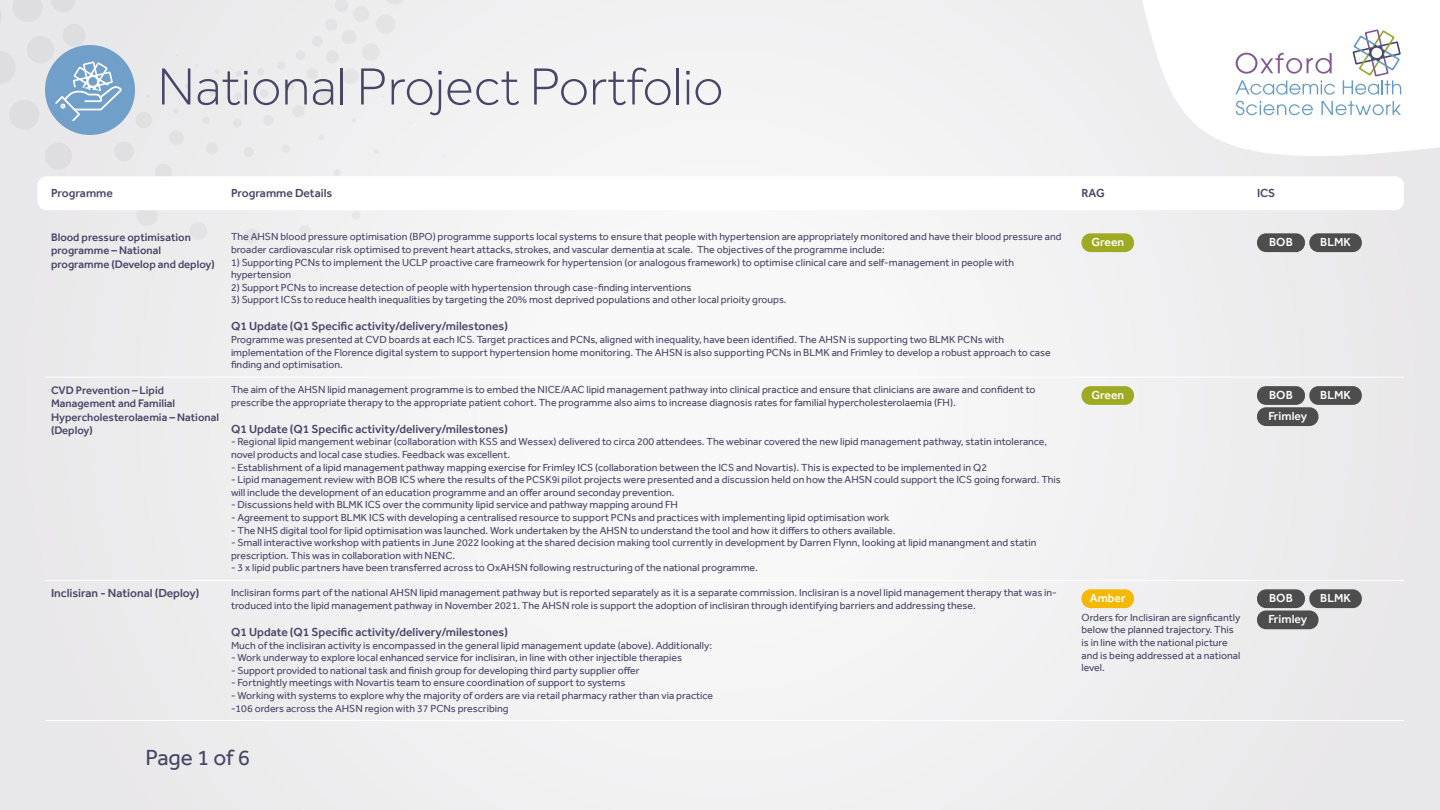
<style>
.page{position:relative;width:1440px;height:810px;background:#f1f1f2}
.page>*{position:absolute;margin:0;border:0;box-sizing:border-box;transform-origin:0 0}
.t1{font:300 54px "Effra";color:#484666}
.t2{font:22.5px "Effra";color:#484666}
.t3{font:500 12px "Effra";color:#484666}
.t4{font:500 12px "Effra";color:#fff}
.t5{font:500 11.25px/13.5px "Effra";color:#484666}
.t6{font:10.5px/12.6px "Effra";color:#484666}
</style>
<div class="page">
<div style="left:244px;top:229px;width:15px;height:15px;background:#e4e4e5;border-radius:50%"></div>
<svg style="left:299px;top:225px;width:12px;height:12px"></svg>
<svg style="left:334px;top:169px;width:6px;height:7px"></svg>
<div style="left:244px;top:147px;width:10px;height:10px;background:#e4e3e4;border-radius:50%"></div>
<svg style="left:318px;top:135px;width:6px;height:5px"></svg>
<svg style="left:282px;top:145px;width:8px;height:7px"></svg>
<div style="left:233px;top:119px;width:9px;height:9px;background:#e3e2e3;border-radius:50%"></div>
<div style="left:234px;top:92px;width:8px;height:8px;background:#e2e2e3;border-radius:50%"></div>
<svg style="left:236px;top:71px;width:6px;height:6px"></svg>
<svg style="left:257px;top:0;width:154px;height:125px"></svg>
<svg style="left:1142px;top:0;width:298px;height:156px;fill:#fff"></svg>
<svg style="left:1236px;top:53px;width:96px;height:21px"></svg>
<svg style="left:1236px;top:80px;width:99px;height:15px"></svg>
<svg style="left:1236px;top:101px;width:77px;height:14px"></svg>
<svg style="left:1321px;top:101px;width:80px;height:14px"></svg>
<svg style="left:1343px;top:29px;width:58px;height:66px"></svg>
<div style="left:38px;top:176px;width:1366px;height:34px;background:#fff;border-radius:9px"></div>
<hr style="left:45px;top:377px;width:180px;height:1px;background:#fff">
<hr style="left:225px;top:377px;width:851px;height:1px;background:#fff">
<hr style="left:1076px;top:377px;width:175px;height:1px;background:#fff">
<hr style="left:1251px;top:377px;width:153px;height:1px;background:#fff">
<hr style="left:45px;top:580px;width:180px;height:1px;background:#fff">
<hr style="left:225px;top:580px;width:851px;height:1px;background:#fff">
<hr style="left:1076px;top:580px;width:175px;height:1px;background:#fff">
<hr style="left:1251px;top:580px;width:153px;height:1px;background:#fff">
<hr style="left:45px;top:720px;width:180px;height:1px;background:#fff">
<hr style="left:225px;top:720px;width:851px;height:1px;background:#fff">
<hr style="left:1076px;top:720px;width:175px;height:1px;background:#fff">
<hr style="left:1251px;top:720px;width:153px;height:1px;background:#fff">
<div style="left:1082px;top:233px;width:52px;height:19px;background:#9eaa21;border-radius:9px"></div>
<div style="left:1257px;top:233px;width:48px;height:19px;background:#4d4d4d;border-radius:9px"></div>
<div style="left:1309px;top:233px;width:53px;height:19px;background:#4d4d4d;border-radius:9px"></div>
<div style="left:1082px;top:386px;width:52px;height:19px;background:#9eaa21;border-radius:9px"></div>
<div style="left:1257px;top:386px;width:48px;height:19px;background:#4d4d4d;border-radius:9px"></div>
<div style="left:1309px;top:386px;width:53px;height:19px;background:#4d4d4d;border-radius:9px"></div>
<div style="left:1257px;top:407px;width:61px;height:19px;background:#4d4d4d;border-radius:9px"></div>
<div style="left:1082px;top:589px;width:52px;height:19px;background:#f5b800;border-radius:9px"></div>
<div style="left:1257px;top:589px;width:48px;height:19px;background:#4d4d4d;border-radius:9px"></div>
<div style="left:1309px;top:589px;width:53px;height:19px;background:#4d4d4d;border-radius:9px"></div>
<div style="left:1257px;top:611px;width:61px;height:18px;background:#4d4d4d;border-radius:9px"></div>
<svg style="left:0;top:0;width:220px;height:240px"></svg>
<h1 class="t1" style="left:157px;top:54px;width:568px">National Project Portfolio</h1>
<p class="t3" style="left:51px;top:186px;width:63px">Programme</p>
<p class="t3" style="left:231px;top:186px;width:103px">Programme Details</p>
<p class="t3" style="left:1082px;top:186px;width:25px">RAG</p>
<p class="t3" style="left:1257px;top:186px;width:20px">ICS</p>
<p class="t5" style="left:51px;top:230px;width:165px">Blood pressure optimisation programme – National programme (Develop and deploy)</p>
<p class="t6" style="left:231px;top:230px;width:832px">The AHSN blood pressure optimisation (BPO) programme supports local systems to ensure that people with hypertension are appropriately monitored and have their blood pressure and broader cardiovascular risk optimised to prevent heart attacks, strokes, and vascular dementia at scale. The objectives of the programme include:</p>
<p class="t4" style="left:1091px;top:235px;width:34px">Green</p>
<p class="t4" style="left:1269px;top:235px;width:25px">BOB</p>
<p class="t4" style="left:1320px;top:235px;width:32px">BLMK</p>
<p class="t6" style="left:231px;top:256px;width:785px">1) Supporting PCNs to implement the UCLP proactive care frameowrk for hypertension (or analogous framework) to optimise clinical care and self-management in people with hypertension</p>
<p class="t6" style="left:231px;top:281px;width:462px">2) Support PCNs to increase detection of people with hypertension through case-finding interventions</p>
<p class="t6" style="left:231px;top:293px;width:557px">3) Support ICSs to reduce health inequalities by targeting the 20% most deprived populations and other local prioity groups.</p>
<p class="t3" style="left:231px;top:319px;width:278px">Q1 Update (Q1 Specific activity/delivery/milestones)</p>
<p class="t6" style="left:231px;top:333px;width:821px">Programme was presented at CVD boards at each ICS. Target practices and PCNs, aligned with inequality, have been identified. The AHSN is supporting two BLMK PCNs with implementation of the Florence digital system to support hypertension home monitoring. The AHSN is also supporting PCNs in BLMK and Frimley to develop a robust approach to case finding and optimisation.</p>
<p class="t5" style="left:51px;top:383px;width:170px">CVD Prevention – Lipid<br>Management and Familial<br>Hypercholesterolaemia – National (Deploy)</p>
<p class="t6" style="left:231px;top:383px;width:806px">The aim of the AHSN lipid management programme is to embed the NICE/AAC lipid management pathway into clinical practice and ensure that clinicians are aware and confident to prescribe the appropriate therapy to the appropriate patient cohort. The programme also aims to increase diagnosis rates for familial hypercholesterolaemia (FH).</p>
<p class="t3" style="left:231px;top:422px;width:278px">Q1 Update (Q1 Specific activity/delivery/milestones)</p>
<p class="t6" style="left:231px;top:435px;width:818px">- Regional lipid mangement webinar (collaboration with KSS and Wessex) delivered to circa 200 attendees. The webinar covered the new lipid management pathway, statin intolerance, novel products and local case studies. Feedback was excellent.</p>
<p class="t6" style="left:231px;top:461px;width:758px">- Establishment of a lipid management pathway mapping exercise for Frimley ICS (collaboration between the ICS and Novartis). This is expected to be implemented in Q2</p>
<p class="t6" style="left:231px;top:473px;width:831px">- Lipid management review with BOB ICS where the results of the PCSK9i pilot projects were presented and a discussion held on how the AHSN could support the ICS going forward. This will include the development of an education programme and an offer around seconday prevention.</p>
<p class="t6" style="left:231px;top:498px;width:449px">- Discussions held with BLMK ICS over the community lipid service and pathway mapping around FH</p>
<p class="t6" style="left:231px;top:511px;width:660px">- Agreement to support BLMK ICS with developing a centralised resource to support PCNs and practices with implementing lipid optimisation work</p>
<p class="t6" style="left:231px;top:524px;width:666px">- The NHS digital tool for lipid optimisation was launched. Work undertaken by the AHSN to understand the tool and how it differs to others available.</p>
<p class="t6" style="left:231px;top:536px;width:807px">- Small interactive workshop with patients in June 2022 looking at the shared decision making tool currently in development by Darren Flynn, looking at lipid manangment and statin prescription. This was in collaboration with NENC.</p>
<p class="t6" style="left:231px;top:561px;width:528px">- 3 x lipid public partners have been transferred across to OxAHSN following restructuring of the national programme.</p>
<p class="t3" style="left:51px;top:586px;width:150px">Inclisiran - National (Deploy)</p>
<p class="t6" style="left:231px;top:586px;width:827px">Inclisiran forms part of the national AHSN lipid management pathway but is reported separately as it is a separate commission. Inclisiran is a novel lipid management therapy that was in&shy;troduced into the lipid management pathway in November 2021. The AHSN role is support the adoption of inclisiran through identifying barriers and addressing these.</p>
<p class="t3" style="left:231px;top:625px;width:278px">Q1 Update (Q1 Specific activity/delivery/milestones)</p>
<p class="t6" style="left:231px;top:639px;width:483px">Much of the inclisiran activity is encompassed in the general lipid management update (above). Additionally:</p>
<p class="t6" style="left:231px;top:651px;width:453px">- Work underway to explore local enhanced service for inclisiran, in line with other injectible therapies</p>
<p class="t6" style="left:231px;top:664px;width:410px">- Support provided to national task and finish group for developing third party supplier offer</p>
<p class="t6" style="left:231px;top:676px;width:396px">- Fortnightly meetings with Novartis team to ensure coordination of support to systems</p>
<p class="t6" style="left:231px;top:689px;width:484px">- Working with systems to explore why the majority of orders are via retail pharmacy rather than via practice -106 orders across the AHSN region with 37 PCNs prescribing</p>
<h2 class="t2" style="left:146px;top:744px;width:106px">Page 1 of 6</h2>
<p class="t4" style="left:1091px;top:388px;width:34px">Green</p>
<p class="t4" style="left:1269px;top:388px;width:25px">BOB</p>
<p class="t4" style="left:1320px;top:388px;width:32px">BLMK</p>
<p class="t4" style="left:1268px;top:409px;width:40px">Frimley</p>
<p class="t4" style="left:1090px;top:591px;width:37px">Amber</p>
<p class="t6" style="left:1082px;top:611px;width:160px">Orders for Inclisiran are signficantly below the planned trajectory. This is in line with the national picture and is being addressed at a national level.</p>
<p class="t4" style="left:1269px;top:591px;width:25px">BOB</p>
<p class="t4" style="left:1320px;top:591px;width:32px">BLMK</p>
<p class="t4" style="left:1268px;top:612px;width:40px">Frimley</p>
</div>
